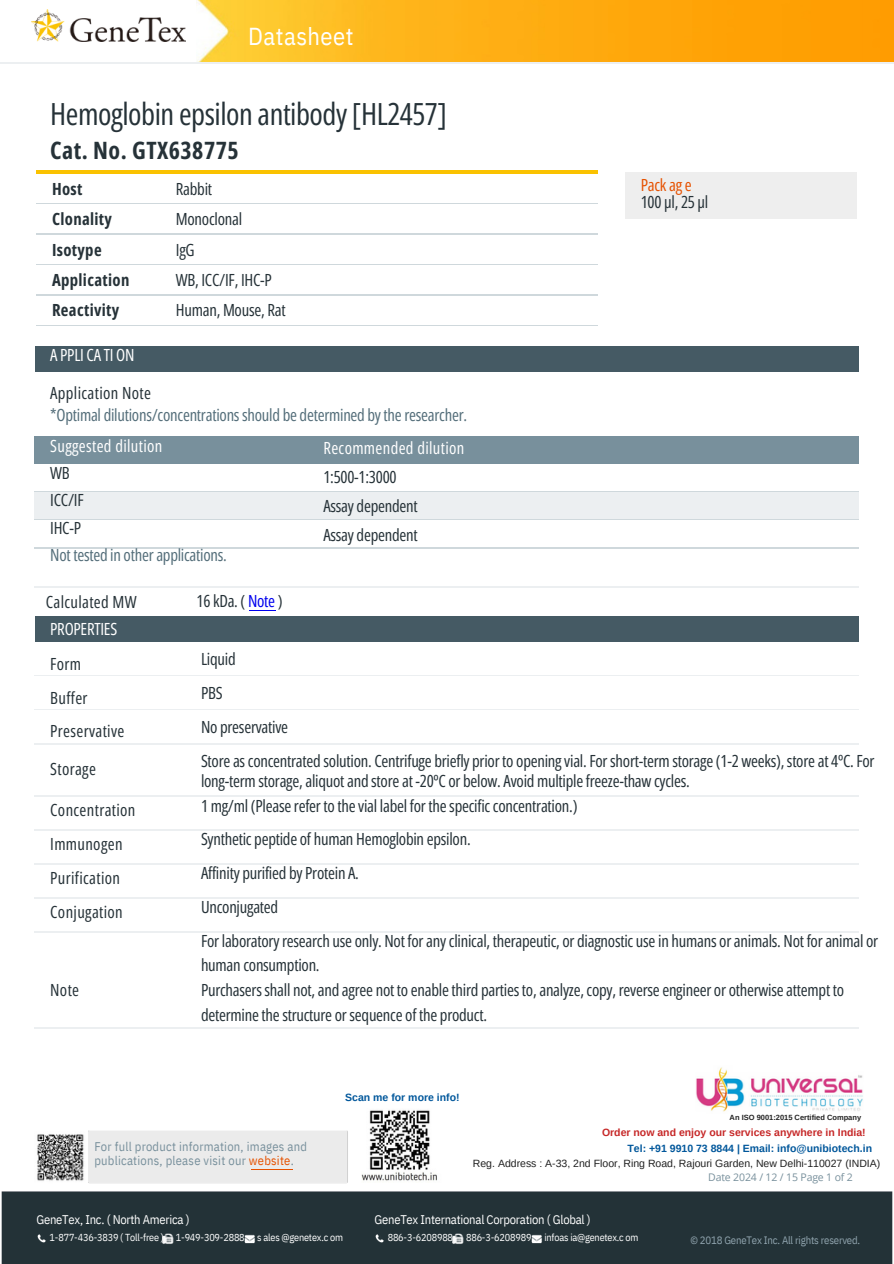
<style>
.page{position:relative;width:894px;height:1264px;background:#fff}
.page>*{position:absolute;margin:0;border:0;box-sizing:border-box;transform-origin:0 0}
.t1{font:30.45px "Open Sans Condensed";letter-spacing:-.015em;color:#263238}
.t2{font:24.45px "IBM Plex Sans Cond";letter-spacing:.02em;color:#fff}
.t3{font:700 23.85px "Open Sans Condensed";letter-spacing:.02em;color:#263238}
.t4{font:16.8px/33.8px "Open Sans Condensed";letter-spacing:-.015em;color:#263238}
.t5{font:16.8px/27.3px "Open Sans Condensed";letter-spacing:-.015em;color:#546e7a}
.t6{font:16.8px/33.8px "Open Sans Condensed";letter-spacing:.02em;color:#263238}
.t7{font:700 16.8px/30.3px "Open Sans Condensed";letter-spacing:.02em;color:#263238}
.t8{font:16.8px "Open Sans Condensed";letter-spacing:-.015em;color:#fff}
.t9{font:16.8px "Open Sans Condensed";letter-spacing:-.015em;color:#e65100}
.t10{font:12.6px/14.7px "IBM Plex Sans Cond";letter-spacing:.02em;color:#78909c}
.t11{font:12.6px "IBM Plex Sans Cond";letter-spacing:-.02em;color:#fefefe}
.t12{font:10.8px "IBM Plex Sans Cond";letter-spacing:-.02em;color:#90a4ae}
.t13{font:10.5px "Arimo";color:#212121}
.t14{font:700 10.5px "Arimo";color:#01579b}
.t15{font:700 10.5px "Arimo";color:#c62828}
.t16{font:10.5px "Open Sans";letter-spacing:-.015em;color:#78909c}
.t17{font:10.2px "IBM Plex Sans Cond";letter-spacing:-.02em;color:#fefefe}
.t18{font:700 7.5px "Arimo";color:#212121}
.s1{color:#263238}
.s2{color:#fff}
.s3{color:#00e}
.s4{color:#e65100}
</style>
<div class="page">
<svg style="left:249px;top:610px;width:27px;height:1px"></svg>
<hr style="left:36px;top:171px;width:140px;height:2px;background:#fac200">
<hr style="left:176px;top:171px;width:421px;height:2px;background:#fac200">
<hr style="left:36px;top:203px;width:140px;height:1px;background:#cfd8dc">
<hr style="left:176px;top:203px;width:421px;height:1px;background:#cfd8dc">
<hr style="left:36px;top:233px;width:140px;height:1px;background:#cfd8dc">
<hr style="left:176px;top:233px;width:421px;height:1px;background:#cfd8dc">
<hr style="left:36px;top:264px;width:140px;height:1px;background:#cfd8dc">
<hr style="left:176px;top:264px;width:421px;height:1px;background:#cfd8dc">
<hr style="left:36px;top:294px;width:140px;height:1px;background:#cfd8dc">
<hr style="left:176px;top:294px;width:421px;height:1px;background:#cfd8dc">
<hr style="left:36px;top:325px;width:140px;height:1px;background:#cfd8dc">
<hr style="left:176px;top:325px;width:421px;height:1px;background:#cfd8dc">
<div style="left:35px;top:346px;width:823px;height:25px;background:#455a64"></div>
<div style="left:35px;top:616px;width:823px;height:25px;background:#455a64"></div>
<hr style="left:35px;top:587px;width:166px;height:1px;background:#eceff1">
<hr style="left:201px;top:587px;width:657px;height:1px;background:#eceff1">
<hr style="left:35px;top:675px;width:166px;height:1px;background:#eceff1">
<hr style="left:201px;top:675px;width:657px;height:1px;background:#eceff1">
<hr style="left:35px;top:709px;width:166px;height:1px;background:#eceff1">
<hr style="left:201px;top:709px;width:657px;height:1px;background:#eceff1">
<hr style="left:35px;top:743px;width:166px;height:1px;background:#eceff1">
<hr style="left:201px;top:743px;width:657px;height:1px;background:#eceff1">
<hr style="left:35px;top:795px;width:166px;height:1px;background:#eceff1">
<hr style="left:201px;top:795px;width:657px;height:1px;background:#eceff1">
<hr style="left:35px;top:829px;width:166px;height:1px;background:#eceff1">
<hr style="left:201px;top:829px;width:657px;height:1px;background:#eceff1">
<hr style="left:35px;top:863px;width:166px;height:1px;background:#eceff1">
<hr style="left:201px;top:863px;width:657px;height:1px;background:#eceff1">
<hr style="left:35px;top:897px;width:166px;height:1px;background:#eceff1">
<hr style="left:201px;top:897px;width:657px;height:1px;background:#eceff1">
<hr style="left:35px;top:931px;width:166px;height:1px;background:#eceff1">
<hr style="left:201px;top:931px;width:657px;height:1px;background:#eceff1">
<hr style="left:35px;top:1027px;width:166px;height:1px;background:#eceff1">
<hr style="left:201px;top:1027px;width:657px;height:1px;background:#eceff1">
<div style="left:35px;top:436px;width:285px;height:27px;background:#78909c"></div>
<div style="left:320px;top:436px;width:538px;height:27px;background:#78909c"></div>
<div style="left:35px;top:491px;width:285px;height:28px;background:#eceff1"></div>
<div style="left:320px;top:491px;width:538px;height:28px;background:#eceff1"></div>
<hr style="left:35px;top:491px;width:285px;height:1px;background:#cfd8dc">
<hr style="left:320px;top:491px;width:538px;height:1px;background:#cfd8dc">
<hr style="left:35px;top:519px;width:285px;height:1px;background:#cfd8dc">
<hr style="left:320px;top:519px;width:538px;height:1px;background:#cfd8dc">
<hr style="left:35px;top:547px;width:285px;height:1px;background:#cfd8dc">
<hr style="left:320px;top:547px;width:538px;height:1px;background:#cfd8dc">
<div style="left:625px;top:172px;width:231px;height:46px;background:#eee"></div>
<img style="left:196px;top:0;width:696px;height:62px">
<hr style="left:0;top:62px;width:194px;height:1px;background:#eceff1">
<hr style="left:194px;top:62px;width:698px;height:1px;background:#eceff1">
<img style="left:31px;top:9px;width:154px;height:33px">
<img style="left:1px;top:1130px;width:892px;height:133px">
<img style="left:35px;top:1131px;width:51px;height:52px">
<hr style="left:251px;top:1168px;width:42px;height:1px;background:#e65100">
<svg style="left:36px;top:1233px;width:12px;height:11px"></svg>
<svg style="left:163px;top:1233px;width:11px;height:11px"></svg>
<svg style="left:244px;top:1233px;width:11px;height:11px"></svg>
<svg style="left:374px;top:1233px;width:11px;height:11px"></svg>
<svg style="left:453px;top:1233px;width:11px;height:11px"></svg>
<svg style="left:531px;top:1233px;width:11px;height:11px"></svg>
<img style="left:696px;top:1067px;width:167px;height:45px">
<img style="left:361px;top:1110px;width:80px;height:72px">
<h5 class="t2" style="left:248px;top:19px;width:107px">Datasheet</h5>
<p class="t1" style="left:50px;top:92px;width:398px">Hemoglobin epsilon antibody [HL2457]</p>
<p class="t3" style="left:50px;top:133px;width:190px">Cat. No. GTX638775</p>
<h5 class="t7" style="left:52px;top:173px;width:79px">Host<br>Clonality<br>Isotype<br>Application<br>Reactivity</h5>
<h5 class="t4" style="left:176px;top:173px;width:111px;line-height:30.3px">Rabbit<br>Monoclonal<br>IgG<br>WB, ICC/IF, IHC-P<br>Human, Mouse, Rat</h5>
<h5 class="t8" style="left:50px;top:343px;width:86px">A PPLI CA TI ON</h5>
<h5 class="t5" style="left:50px;top:382px;width:418px;line-height:21.3px"><span class="s1">Application Note<br></span>*Optimal dilutions/concentrations should be determined by the researcher.</h5>
<h5 class="t5" style="left:50px;top:431px;width:178px"><span class="s2">Suggested dilution<br></span><span class="s1">WB<br>ICC/IF<br>IHC-P<br></span>Not tested in other applications.</h5>
<h5 class="t6" style="left:46px;top:584px;width:92px">Calculated MW</h5>
<h5 class="t4" style="left:196px;top:584px;width:88px">16 kDa. ( <span class="s3">Note</span> )</h5>
<h1 class="t4" style="left:323px;top:432px;width:142px;line-height:29.2px"><span class="s2">Recommended dilution<br></span>1:500-1:3000<br>Assay dependent<br>Assay dependent</h1>
<h4 class="t8" style="left:50px;top:617px;width:68px">PROPERTIES</h4>
<h5 class="t9" style="left:640px;top:173px;width:52px">Pack ag e</h5>
<h3 class="t4" style="left:640px;top:185px;width:69px">100 μl, 25 μl</h3>
<h2 class="t6" style="left:50px;top:646px;width:76px">Form<br>Buffer<br>Preservative</h2>
<h2 class="t6" style="left:50px;top:751px;width:47px">Storage</h2>
<h2 class="t6" style="left:50px;top:792px;width:87px">Concentration<br>Immunogen<br>Purification<br>Conjugation</h2>
<p class="t4" style="left:50px;top:972px;width:30px">Note</p>
<h5 class="t4" style="left:201px;top:642px;width:675px">Liquid<br>PBS<br>No preservative<br>Store as concentrated solution. Centrifuge briefly prior to opening vial. For short-term storage (1-2 weeks), store at 4ºC. For</h5>
<h5 class="t4" style="left:201px;top:768px;width:490px;line-height:24.8px">long-term storage, aliquot and store at -20ºC or below. Avoid multiple freeze-thaw cycles.<br>1 mg/ml (Please refer to the vial label for the specific concentration.)</h5>
<h5 class="t4" style="left:201px;top:822px;width:678px">Synthetic peptide of human Hemoglobin epsilon.<br>Affinity purified by Protein A.<br>Unconjugated<br>For laboratory research use only. Not for any clinical, therapeutic, or diagnostic use in humans or animals. Not for animal or</h5>
<h5 class="t4" style="left:201px;top:952px;width:644px;line-height:24.8px">human consumption.<br>Purchasers shall not, and agree not to enable third parties to, analyze, copy, reverse engineer or otherwise attempt to determine the structure or sequence of the product.</h5>
<p class="t14" style="left:345px;top:1091px;width:116px">Scan me for more info!</p>
<p class="t18" style="left:729px;top:1112px;width:133px">An ISO 9001:2015 Certified Company</p>
<h5 class="t10" style="left:94px;top:1138px;width:214px">For full product information, images and publications, please visit our <span class="s4">website</span>.</h5>
<p class="t15" style="left:602px;top:1126px;width:265px">Order now and enjoy our services anywhere in India!</p>
<p class="t14" style="left:627px;top:1142px;width:246px">Tel: +91 9910 73 8844 | Email: info@unibiotech.in</p>
<p class="t13" style="left:472px;top:1157px;width:409px">Reg. Address : A-33, 2nd Floor, Ring Road, Rajouri Garden, New Delhi-110027 (INDIA)</p>
<h6 class="t16" style="left:708px;top:1169px;width:146px">Date 2024 / 12 / 15 Page 1 of 2</h6>
<p class="t11" style="left:36px;top:1210px;width:155px">GeneTex, Inc. ( North America )</p>
<p class="t11" style="left:374px;top:1210px;width:217px">GeneTex International Corporation ( Global )</p>
<p class="t17" style="left:50px;top:1230px;width:116px">1-877-436-3839 ( Toll-free )</p>
<p class="t17" style="left:176px;top:1230px;width:70px">1-949-309-2888</p>
<p class="t17" style="left:257px;top:1230px;width:87px">s ales @genetex.c om</p>
<p class="t17" style="left:387px;top:1230px;width:67px">886-3-6208988</p>
<p class="t17" style="left:466px;top:1230px;width:67px">886-3-6208989</p>
<p class="t17" style="left:544px;top:1230px;width:96px">infoas ia@genetex.c om</p>
<h6 class="t12" style="left:690px;top:1232px;width:171px">© 2018 GeneTex Inc. All rights reserved.</h6>
</div>
